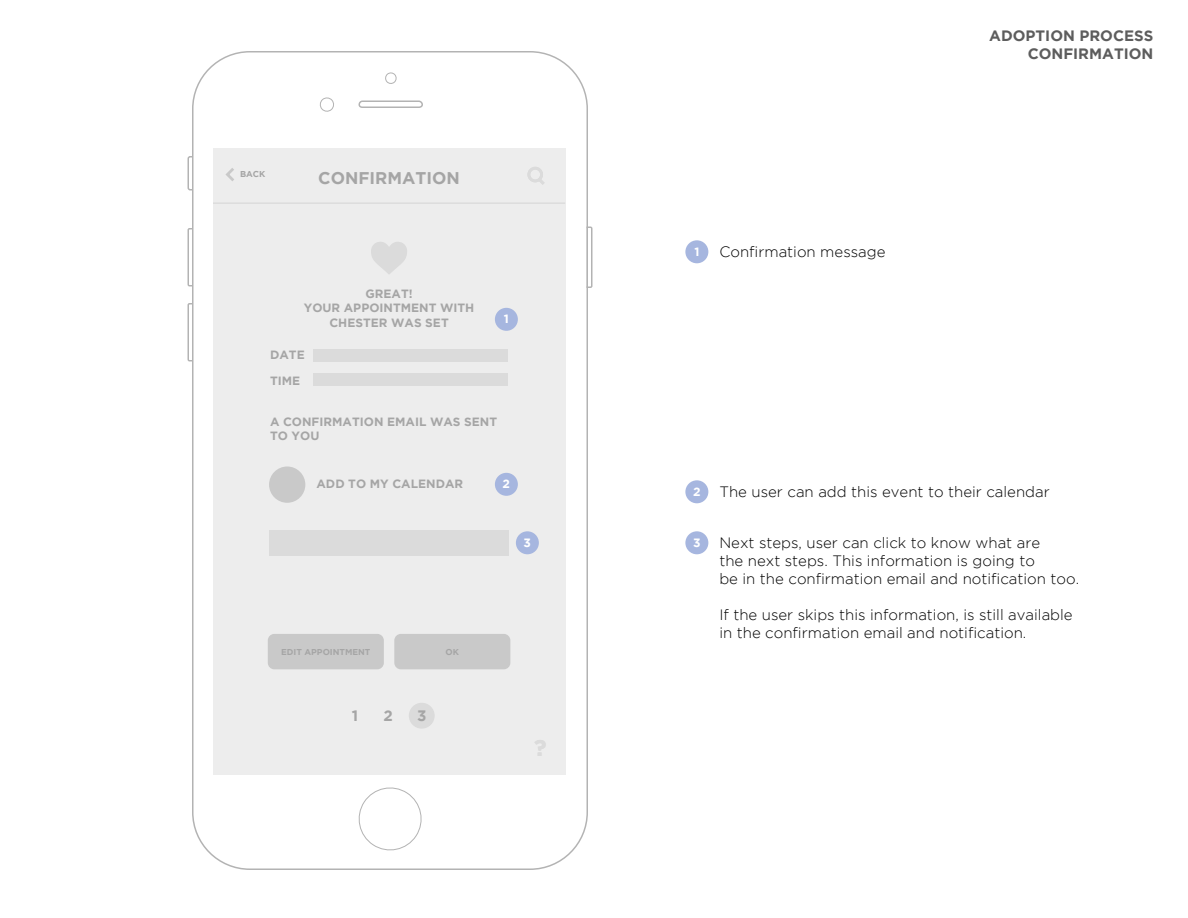
<style>
.page{position:relative;width:1188px;height:918px;background:#fff}
.page>*{position:absolute;margin:0;border:0;box-sizing:border-box;transform-origin:0 0}
.t1{font:700 16.95px "Gotham";color:#808080}
.t2{font:700 15.15px "Gotham";color:#808080}
.t3{font:300 15px/18px "Gotham";color:#000}
.t4{font:700 15px/18px "Gotham";color:#5d5d5d;text-align:right}
.t5{font:700 12px/14.4px "Gotham";color:#808080;text-align:center}
.t6{font:700 12px "Gotham";color:#fff}
.t7{font:700 8.55px "Gotham";color:#808080}
</style>
<div class="page">
<div style="left:585px;top:226px;width:7px;height:62px;border:2px solid #000"></div>
<div style="left:188px;top:228px;width:7px;height:58px;border:2px solid #000"></div>
<div style="left:188px;top:303px;width:7px;height:58px;border:2px solid #000"></div>
<div style="left:188px;top:156px;width:12px;height:35px;border:2px solid #000;border-radius:2px"></div>
<svg style="left:192px;top:52px;width:394px;height:818px;fill:#ededed"></svg>
<svg style="left:355px;top:784px;width:70px;height:70px"></svg>
<svg style="left:384px;top:72px;width:14px;height:13px"></svg>
<svg style="left:358px;top:100px;width:66px;height:9px"></svg>
<svg style="left:318px;top:97px;width:17px;height:16px"></svg>
<div style="left:685px;top:240px;width:23px;height:23px;background:#a6b6df;border-radius:50%"></div>
<div style="left:685px;top:480px;width:23px;height:23px;background:#a6b6df;border-radius:50%"></div>
<div style="left:685px;top:531px;width:23px;height:23px;background:#a6b6df;border-radius:50%"></div>
<div style="left:495px;top:473px;width:23px;height:23px;background:#a6b6df;border-radius:50%"></div>
<div style="left:516px;top:531px;width:23px;height:23px;background:#a6b6df;border-radius:50%"></div>
<div style="left:495px;top:308px;width:23px;height:23px;background:#a6b6df;border-radius:50%"></div>
<p class="t7" style="left:240px;top:169px;width:27px">BACK</p>
<p class="t1" style="left:318px;top:168px;width:143px">CONFIRMATION</p>
<p class="t5" style="left:304px;top:286px;width:172px">GREAT!<br>YOUR APPOINTMENT WITH<br>CHESTER WAS SET</p>
<p class="t5" style="left:270px;top:347px;width:36px">DATE</p>
<p class="t6" style="left:504px;top:312px;width:7px">1</p>
<p class="t5" style="left:270px;top:373px;width:32px">TIME</p>
<p class="t5" style="left:270px;top:414px;width:229px;text-align:left">A CONFIRMATION EMAIL WAS SENT<br>TO YOU</p>
<p class="t5" style="left:317px;top:477px;width:148px">ADD TO MY CALENDAR</p>
<p class="t6" style="left:503px;top:477px;width:9px">2</p>
<p class="t6" style="left:524px;top:536px;width:9px">3</p>
<p class="t7" style="left:281px;top:647px;width:91px">EDIT APPOINTMENT</p>
<p class="t7" style="left:446px;top:647px;width:15px">OK</p>
<p class="t2" style="left:352px;top:707px;width:8px">1</p>
<p class="t2" style="left:384px;top:707px;width:11px">2</p>
<p class="t2" style="left:417px;top:707px;width:11px">3</p>
<p class="t6" style="left:694px;top:245px;width:7px">1</p>
<p class="t3" style="left:719px;top:243px;width:168px">Confirmation message</p>
<p class="t4" style="left:989px;top:27px;width:166px">ADOPTION PROCESS<br>CONFIRMATION</p>
<p class="t6" style="left:693px;top:485px;width:9px">2</p>
<p class="t3" style="left:719px;top:483px;width:332px">The user can add this event to their calendar</p>
<p class="t3" style="left:719px;top:534px;width:361px">Next steps, user can click to know what are<br>the next steps. This information is going to<br>be in the confirmation email and notification too.</p>
<p class="t3" style="left:719px;top:606px;width:355px">If the user skips this information, is still available in the confirmation email and notification.</p>
<p class="t6" style="left:693px;top:536px;width:9px">3</p>
</div>
